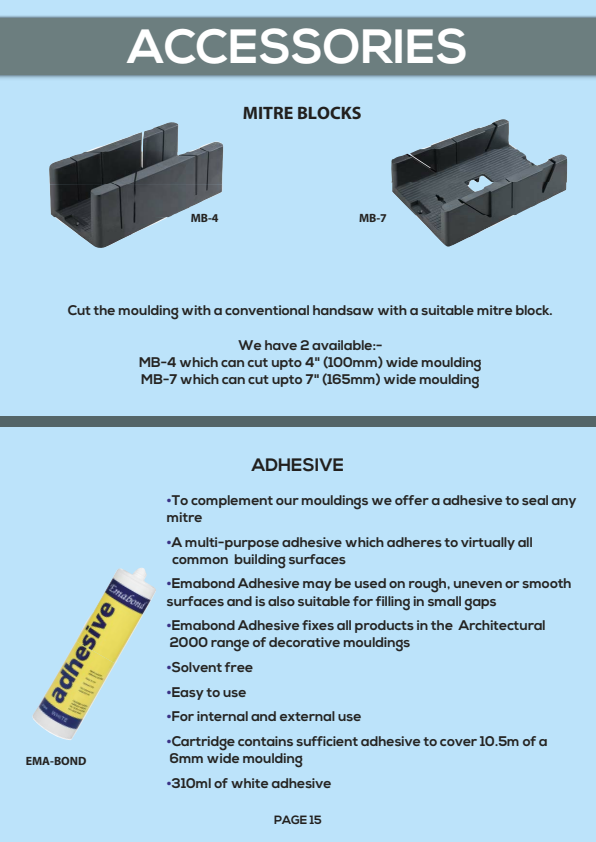
<style>
.page{position:relative;width:596px;height:842px;background:#fff}
.page>*{position:absolute;margin:0;border:0;box-sizing:border-box;transform-origin:0 0}
.t1{font:700 48px "Nexa";color:#fff}
.t2{font:700 18px "Myriad Pro";color:#22201e}
.t3{font:700 18px "Nexa";color:#22201e}
.t4{font:700 14px/17.2px "Nexa";color:#252422}
.t5{font:700 12px "Myriad Pro";color:#252422}
.t6{font:700 12px "Nexa";color:#22201e}
.s1{color:#3a3286}
</style>
<div class="page">
<div style="left:0;top:0;width:595px;height:842px;background:#bce3fa"></div>
<img style="left:421px;top:119px;width:95px;height:30px">
<img style="left:391px;top:149px;width:176px;height:33px">
<img style="left:392px;top:182px;width:174px;height:33px">
<img style="left:415px;top:215px;width:99px;height:32px">
<img style="left:86px;top:122px;width:137px;height:30px">
<img style="left:49px;top:152px;width:174px;height:33px">
<img style="left:50px;top:184px;width:173px;height:33px">
<img style="left:55px;top:217px;width:112px;height:31px">
<img style="left:76px;top:567px;width:80px;height:97px">
<img style="left:32px;top:641px;width:83px;height:99px">
<div style="left:0;top:416px;width:595px;height:10px;background:#546567"></div>
<div style="left:0;top:18px;width:595px;height:57px;background:#6c7e7f"></div>
<h1 class="t1" style="left:128px;top:27px;width:342px">ACCESSORIES</h1>
<p class="t2" style="left:243px;top:106px;width:120px">MITRE BLOCKS</p>
<p class="t5" style="left:190px;top:213px;width:29px">MB-4</p>
<p class="t5" style="left:359px;top:213px;width:29px">MB-7</p>
<p class="t4" style="left:68px;top:303px;width:486px">Cut the moulding with a conventional handsaw with a suitable mitre block.</p>
<p class="t4" style="left:139px;top:338px;width:344px;text-align:center">We have 2 available:-<br>MB-4 which can cut upto 4" (100mm) wide moulding<br>MB-7 which can cut upto 7" (165mm) wide moulding</p>
<p class="t5" style="left:26px;top:756px;width:62px">EMA-BOND</p>
<p class="t3" style="left:252px;top:458px;width:94px">ADHESIVE</p>
<p class="t4" style="left:167px;top:493px;width:411px"><span class="s1">•</span>To complement our mouldings we offer a adhesive to seal any mitre</p>
<p class="t4" style="left:172px;top:534px;width:361px;text-indent:-6px"><span class="s1">•</span>A multi-purpose adhesive which adheres to virtually all common building surfaces</p>
<p class="t4" style="left:167px;top:576px;width:406px"><span class="s1">•</span>Emabond Adhesive may be used on rough, uneven or smooth surfaces and is also suitable for filling in small gaps</p>
<p class="t4" style="left:167px;top:618px;width:380px"><span class="s1">•</span>Emabond Adhesive fixes all products in the Architectural<br>2000 range of decorative mouldings</p>
<p class="t4" style="left:167px;top:660px;width:88px"><span class="s1">•</span>Solvent free</p>
<p class="t4" style="left:167px;top:684px;width:81px"><span class="s1">•</span>Easy to use</p>
<p class="t4" style="left:167px;top:709px;width:196px"><span class="s1">•</span>For internal and external use</p>
<p class="t4" style="left:167px;top:734px;width:382px"><span class="s1">•</span>Cartridge contains sufficient adhesive to cover 10.5m of a<br>6mm wide moulding</p>
<p class="t4" style="left:167px;top:775px;width:166px"><span class="s1">•</span>310ml of white adhesive</p>
<p class="t6" style="left:274px;top:814px;width:49px">PAGE 15</p>
</div>
